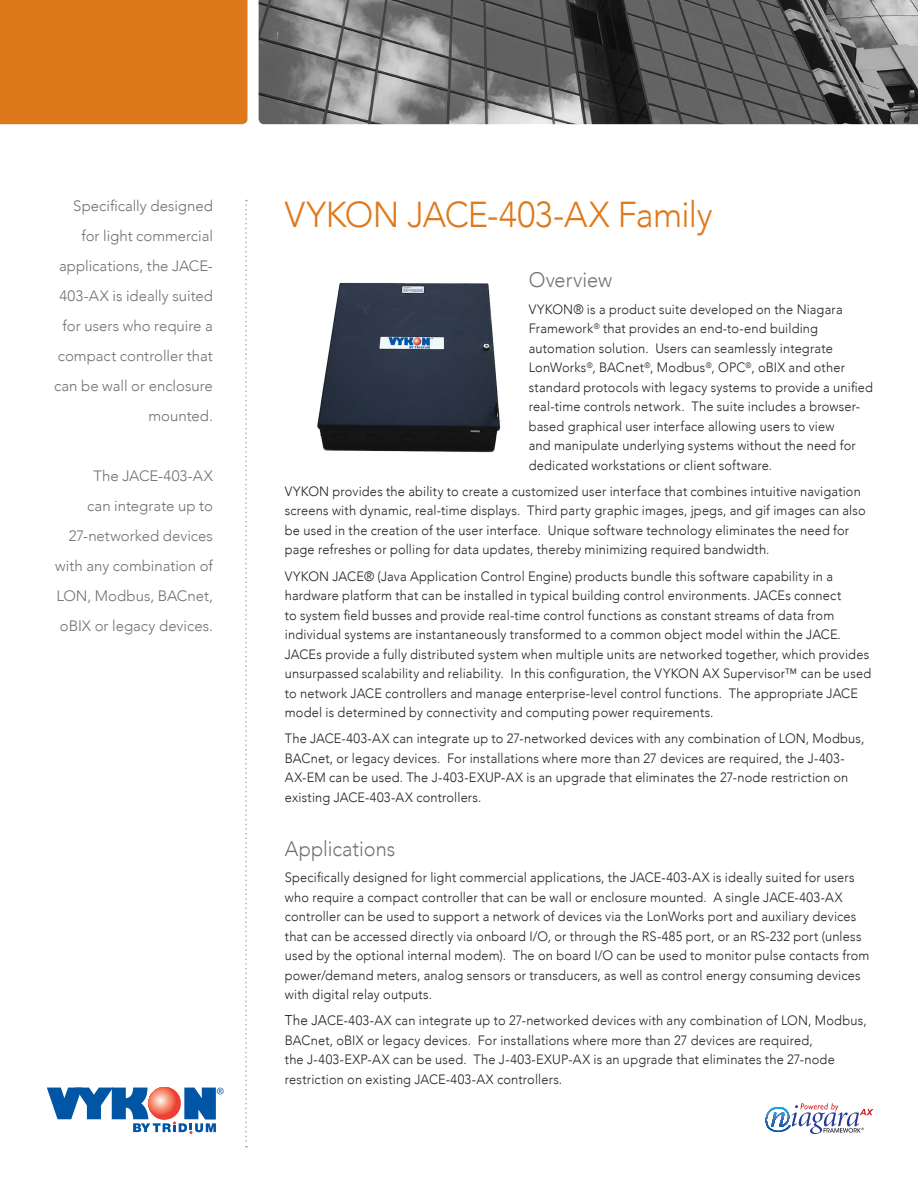
<style>
.page{position:relative;width:918px;height:1188px;background:#fff}
.page>*{position:absolute;margin:0;border:0;box-sizing:border-box;transform-origin:0 0}
.Headline{font:300 36px "Avenir LT Com";letter-spacing:-.02em;color:#de791b;scale:.95 1}
.Subhead{font:300 21px "Avenir LT Com";color:#717074;scale:.95 1}
.t1{font:15.15px "Myriad";color:#0155a5}
.Sidebar_Text{font:300 15px/30px "Avenir LT Com";color:#717074;text-align:right}
.Body_Text{font:300 13.5px/19.5px "Avenir LT Com";letter-spacing:.015em;color:#231f20;scale:.95 1}
.s1{font-size:14.25px}
</style>
<div class="page">
<svg style="left:47px;top:1087px;width:169px;height:47px"></svg>
<img style="left:259px;top:0;width:659px;height:124px">
<div style="left:0;top:0;width:247px;height:124px;background:#de791b"></div>
<svg style="left:245px;top:200px;width:2px;height:948px"></svg>
<svg style="left:766px;top:1103px;width:107px;height:31px"></svg>
<img style="left:317px;top:282px;width:184px;height:171px">
<p class="Sidebar_Text" style="left:54px;top:191px;width:160px">Specifically designed for light commercial applications, the JACE-<br>403-AX is ideally suited for users who require a compact controller that can be wall or enclosure mounted.</p>
<p class="Sidebar_Text" style="left:55px;top:461px;width:159px">The JACE-403-AX<br>can integrate up to<br>27-networked devices with any combination of<br>LON, Modbus, BACnet, oBIX or legacy devices.</p>
<p class="t1" style="left:216px;top:1086px;width:9px">®</p>
<p class="Headline" style="left:285px;top:193px;width:452px">VYKON JACE-403-AX Family</p>
<p class="Subhead" style="left:529px;top:268px;width:89px">Overview</p>
<p class="Body_Text" style="left:529px;top:299px;width:364px">VYKON® is a product suite developed on the Niagara Framework<sup>®</sup> that provides an end-to-end building automation solution. Users can seamlessly integrate LonWorks<sup>®</sup>, BACnet<sup>®</sup>, Modbus<sup>®</sup>, OPC<sup>®</sup>, oBIX and other standard protocols with legacy systems to provide a unified real-time controls network. The suite includes a browser&shy;based graphical user interface allowing users to view<br>and manipulate underlying systems without the need for dedicated workstations or client software.</p>
<p class="Body_Text" style="left:285px;top:481px;width:613px">VYKON provides the ability to create a customized user interface that combines intuitive navigation screens with dynamic, real-time displays. Third party graphic images, jpegs, and gif images can also be used in the creation of the user interface. Unique software technology eliminates the need for page refreshes or polling for data updates, thereby minimizing required bandwidth.</p>
<p class="Body_Text" style="left:285px;top:566px;width:619px">VYKON JACE® (Java Application Control Engine) products bundle this software capability in a hardware platform that can be installed in typical building control environments. JACEs connect<br>to system field busses and provide real-time control functions as constant streams of data from individual systems are instantaneously transformed to a common object model within the JACE.<br>JACEs provide a fully distributed system when multiple units are networked together, which provides unsurpassed scalability and reliability. In this configuration, the VYKON AX Supervisor™ can be used to network JACE controllers and manage enterprise-level control functions. The appropriate JACE model is determined by connectivity and computing power requirements.</p>
<p class="Body_Text" style="left:285px;top:729px;width:612px">The JACE-403-AX can integrate up to 27-networked devices with any combination of LON, Modbus, BACnet, or legacy devices. For installations where more than 27 devices are required, the J-403- AX-EM can be used. The J-403-EXUP-AX is an upgrade that eliminates the 27-node restriction on existing JACE-403-AX controllers.</p>
<p class="Subhead" style="left:285px;top:836px;width:118px">Applications</p>
<p class="Body_Text" style="left:285px;top:868px;width:617px">Specifically designed for light commercial applications, the JACE-403-AX is ideally suited for users who require a compact controller that can be wall or enclosure mounted. A single JACE-403-AX controller can be used to support a network of devices via the LonWorks port and auxiliary devices that can be accessed directly via onboard I/O, or through the RS-485 port, or an RS-232 port (unless used by the optional internal modem). The on board I/O can be used to monitor pulse contacts from power/demand meters, analog sensors or transducers, as well as control energy consuming devices with digital relay outputs.</p>
<p class="Body_Text" style="left:285px;top:1011px;width:614px"><span class="s1">The JA</span>CE-403-AX can integrate up to 27-networked devices with any combination of LON, Modbus, BACnet, oBIX or legacy devices. For installations where more than 27 devices are required,<br>the J-403-EXP-AX can be used. The J-403-EXUP-AX is an upgrade that eliminates the 27-node restriction on existing JACE-403-AX controllers.</p>
</div>
